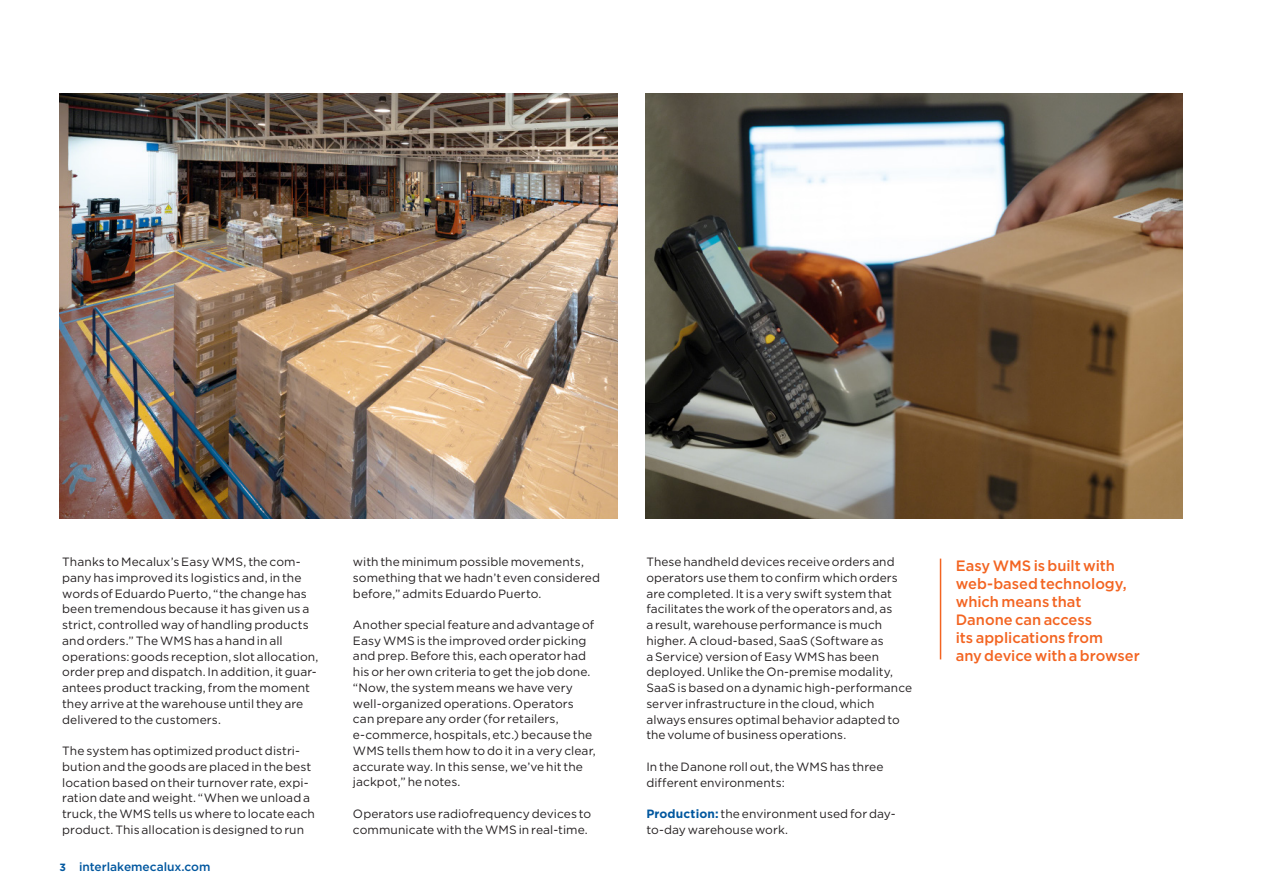
<style>
.page{position:relative;width:1263px;height:893px;background:#fff}
.page>*{position:absolute;margin:0;border:0;box-sizing:border-box;transform-origin:0 0}
.t1{font:500 15px/18px "Gotham";color:#f36421}
.t2{font:12px/15.8px "Gotham";letter-spacing:.005em;color:#231f20}
.t3{font:500 12px "Gotham";color:#01579f}
.s1{font-weight:700;font-size:10.5px}
.s2{font-weight:700;color:#01579f}
</style>
<div class="page">
<hr style="left:940px;top:559px;width:1px;height:100px;background:#f36421">
<img style="left:60px;top:94px;width:557px;height:425px">
<img style="left:646px;top:94px;width:536px;height:425px">
<p class="t2" style="left:62px;top:554px;width:258px">Thanks to Mecalux’s Easy WMS, the com&shy;pany has improved its logistics and, in the words of Eduardo Puerto, “the change has been tremendous because it has given us a strict, controlled way of handling products and orders.” The WMS has a hand in all operations: goods reception, slot allocation, order prep and dispatch. In addition, it guar&shy;antees product tracking, from the moment they arrive at the warehouse until they are delivered to the customers.</p>
<p class="t2" style="left:62px;top:743px;width:254px">The system has optimized product distri&shy;bution and the goods are placed in the best location based on their turnover rate, expi&shy;ration date and weight. “When we unload a truck, the WMS tells us where to locate each product. This allocation is designed to run</p>
<p class="t3" style="left:60px;top:859px;width:153px"><span class="s1">3</span> interlakemecalux.com</p>
<p class="t2" style="left:353px;top:554px;width:249px">with the minimum possible movements, something that we hadn’t even considered before,” admits Eduardo Puerto.</p>
<p class="t2" style="left:353px;top:617px;width:244px">Another special feature and advantage of Easy WMS is the improved order picking and prep. Before this, each operator had his or her own criteria to get the job done. “Now, the system means we have very well-organized operations. Operators can prepare any order (for retailers, e-commerce, hospitals, etc.) because the WMS tells them how to do it in a very clear, accurate way. In this sense, we’ve hit the jackpot,” he notes.</p>
<p class="t2" style="left:353px;top:806px;width:240px">Operators use radiofrequency devices to communicate with the WMS in real-time.</p>
<p class="t2" style="left:646px;top:554px;width:267px">These handheld devices receive orders and operators use them to confirm which orders are completed. It is a very swift system that facilitates the work of the operators and, as<br>a result, warehouse performance is much higher. A cloud-based, SaaS (Software as<br>a Service) version of Easy WMS has been deployed. Unlike the On-premise modality, SaaS is based on a dynamic high-performance server infrastructure in the cloud, which always ensures optimal behavior adapted to the volume of business operations.</p>
<p class="t2" style="left:646px;top:758px;width:239px">In the Danone roll out, the WMS has three different environments:</p>
<p class="t2" style="left:646px;top:806px;width:251px"><span class="s2">Production:</span> the environment used for day&shy;to-day warehouse work.</p>
<p class="t1" style="left:956px;top:556px;width:185px">Easy WMS is built with web-based technology, which means that<br>Danone can access<br>its applications from<br>any device with a browser</p>
</div>
